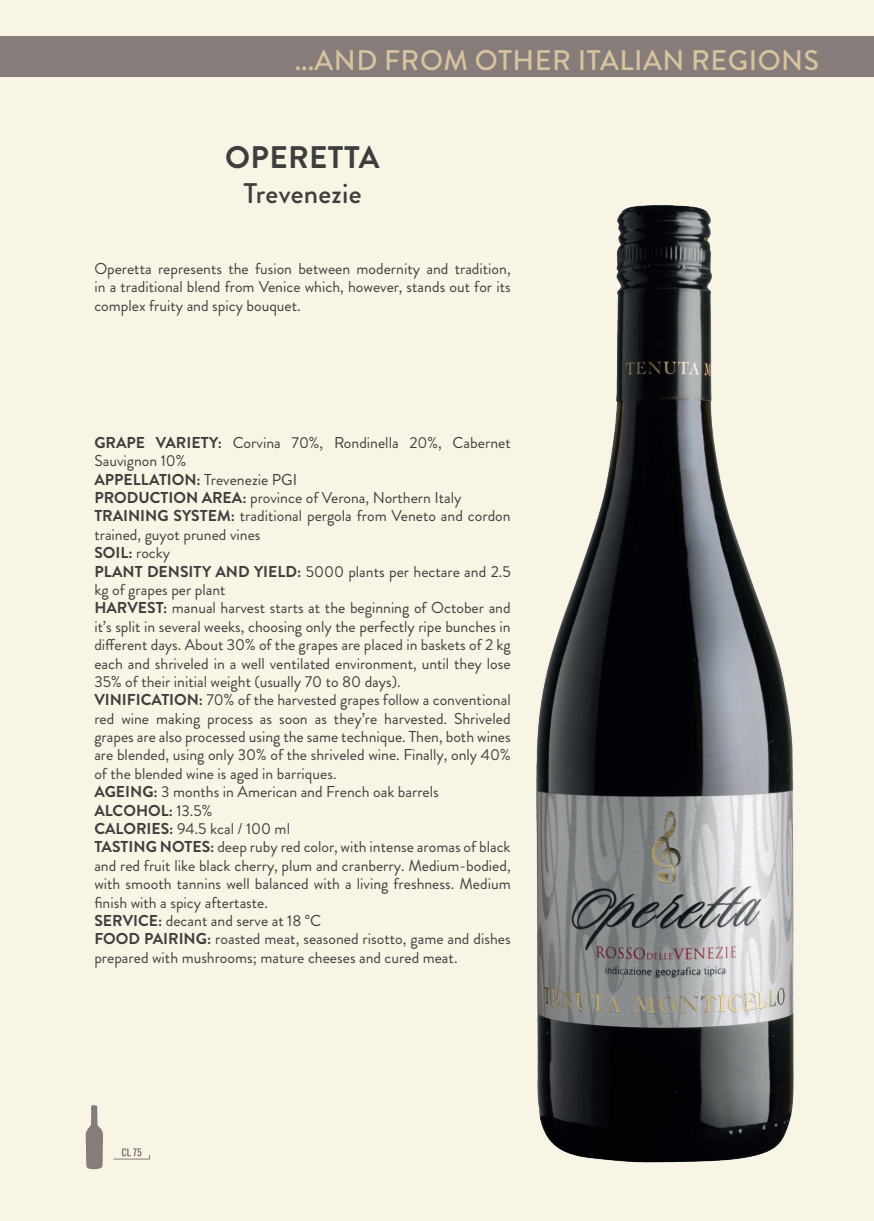
<style>
.page{position:relative;width:874px;height:1221px;background:#fff}
.page>*{position:absolute;margin:0;border:0;box-sizing:border-box;transform-origin:0 0}
.t1{font:700 31.15px "Brandon Grotesque";letter-spacing:.01em;color:#3e3e3f}
.t2{font:500 28.35px "Brandon Grotesque";letter-spacing:.02em;color:#d9c39f}
.t3{font:500 28.35px "Brandon Grotesque";letter-spacing:.01em;color:#3e3e3f}
.t4{font:15.75px/18.4px "Brandon Grotesque";color:#3e3e3f;text-align:justify}
.s1{font-weight:700}
</style>
<div class="page">
<div style="left:15px;top:0;width:858px;height:1220px;background:#f9f5e4"></div>
<div style="left:0;top:0;width:15px;height:1220px;background:#f9f5e4"></div>
<div style="left:0;top:36px;width:15px;height:40px;background:#867c7a"></div>
<div style="left:15px;top:36px;width:858px;height:40px;background:#867c7a"></div>
<img style="left:536px;top:205px;width:258px;height:958px">
<svg style="left:86px;top:1105px;width:17px;height:64px"></svg>
<svg style="left:113px;top:1148px;width:37px;height:11px"></svg>
<h2 class="t2" style="left:294px;top:41px;width:525px">...AND FROM OTHER ITALIAN REGIONS</h2>
<h1 class="t1" style="left:225px;top:135px;width:156px">OPERETTA</h1>
<h2 class="t3" style="left:243px;top:174px;width:120px">Trevenezie</h2>
<p class="t4" style="left:94px;top:260px;width:417px">Operetta represents the fusion between modernity and tradition, in a traditional blend from Venice which, however, stands out for its complex fruity and spicy bouquet.</p>
<p class="t4" style="left:94px;top:433px;width:417px;text-align:left"><span class="s1">GRAPE VARIETY:</span> Corvina 70%, Rondinella 20%, Cabernet Sauvignon 10%<br><span class="s1">APPELLATION:</span> Trevenezie PGI<br><span class="s1">PRODUCTION AREA:</span> province of Verona, Northern Italy <span class="s1">TRAINING SYSTEM:</span> traditional pergola from Veneto and cordon trained, guyot pruned vines<br><span class="s1">SOIL:</span> rocky<br><span class="s1">PLANT DENSITY AND YIELD:</span> 5000 plants per hectare and 2.5 kg of grapes per plant<br><span class="s1">HARVEST:</span> manual harvest starts at the beginning of October and it’s split in several weeks, choosing only the perfectly ripe bunches in different days. About 30% of the grapes are placed in baskets of 2 kg each and shriveled in a well ventilated environment, until they lose 35% of their initial weight (usually 70 to 80 days).<br><span class="s1">VINIFICATION:</span> 70% of the harvested grapes follow a conventional red wine making process as soon as they’re harvested. Shriveled grapes are also processed using the same technique. Then, both wines are blended, using only 30% of the shriveled wine. Finally, only 40% of the blended wine is aged in barriques.<br><span class="s1">AGEING:</span> 3 months in American and French oak barrels <span class="s1">ALCOHOL:</span> 13.5%<br><span class="s1">CALORIES:</span> 94.5 kcal / 100 ml<br><span class="s1">TASTING NOTES:</span> deep ruby red color, with intense aromas of black and red fruit like black cherry, plum and cranberry. Medium-bodied, with smooth tannins well balanced with a living freshness. Medium finish with a spicy aftertaste.<br><span class="s1">SERVICE:</span> decant and serve at 18 °C<br><span class="s1">FOOD PAIRING:</span> roasted meat, seasoned risotto, game and dishes prepared with mushrooms; mature cheeses and cured meat.</p>
</div>
